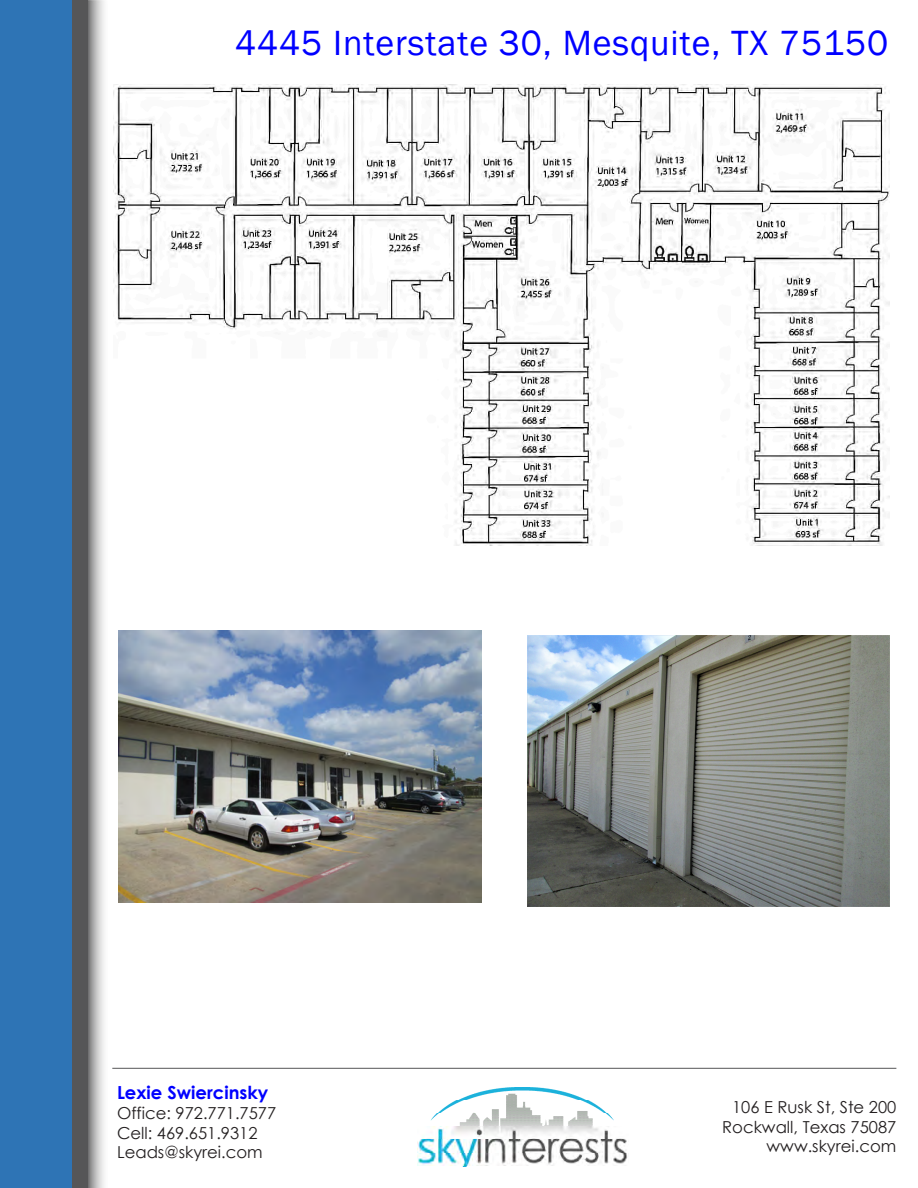
<style>
.page{position:relative;width:918px;height:1188px;background:#fff}
.page>*{position:absolute;margin:0;border:0;box-sizing:border-box;transform-origin:0 0}
.t1{font:36px "Franklin Gothic";letter-spacing:.025em;color:#00f}
.t2{font:700 18px "Century Gothic";color:#00f}
.t3{font:16.5px/19.8px "Century Gothic";color:#231f20;text-align:right}
</style>
<div class="page">
<svg style="left:88px;top:1px;width:49px;height:1187px"></svg>
<div style="left:67px;top:0;width:21px;height:1188px;background:#565657"></div>
<img style="left:418px;top:1087px;width:209px;height:80px">
<hr style="left:112px;top:1068px;width:784px;height:1px;background:#565657">
<img style="left:528px;top:635px;width:362px;height:272px">
<img style="left:119px;top:630px;width:362px;height:272px">
<img style="left:114px;top:85px;width:776px;height:461px">
<div style="left:0;top:0;width:72px;height:1188px;background:#2e74b5"></div>
<p class="t1" style="left:235px;top:21px;width:654px">4445 Interstate 30, Mesquite, TX 75150</p>
<p class="t2" style="left:117px;top:1079px;width:153px">Lexie Swiercinsky</p>
<p class="t3" style="left:117px;top:1103px;width:161px;text-align:left">Office: 972.771.7577<br>Cell: 469.651.9312<br>Leads@skyrei.com</p>
<p class="t3" style="left:722px;top:1097px;width:176px">106 E Rusk St, Ste 200<br>Rockwall, Texas 75087 www.skyrei.com</p>
</div>
